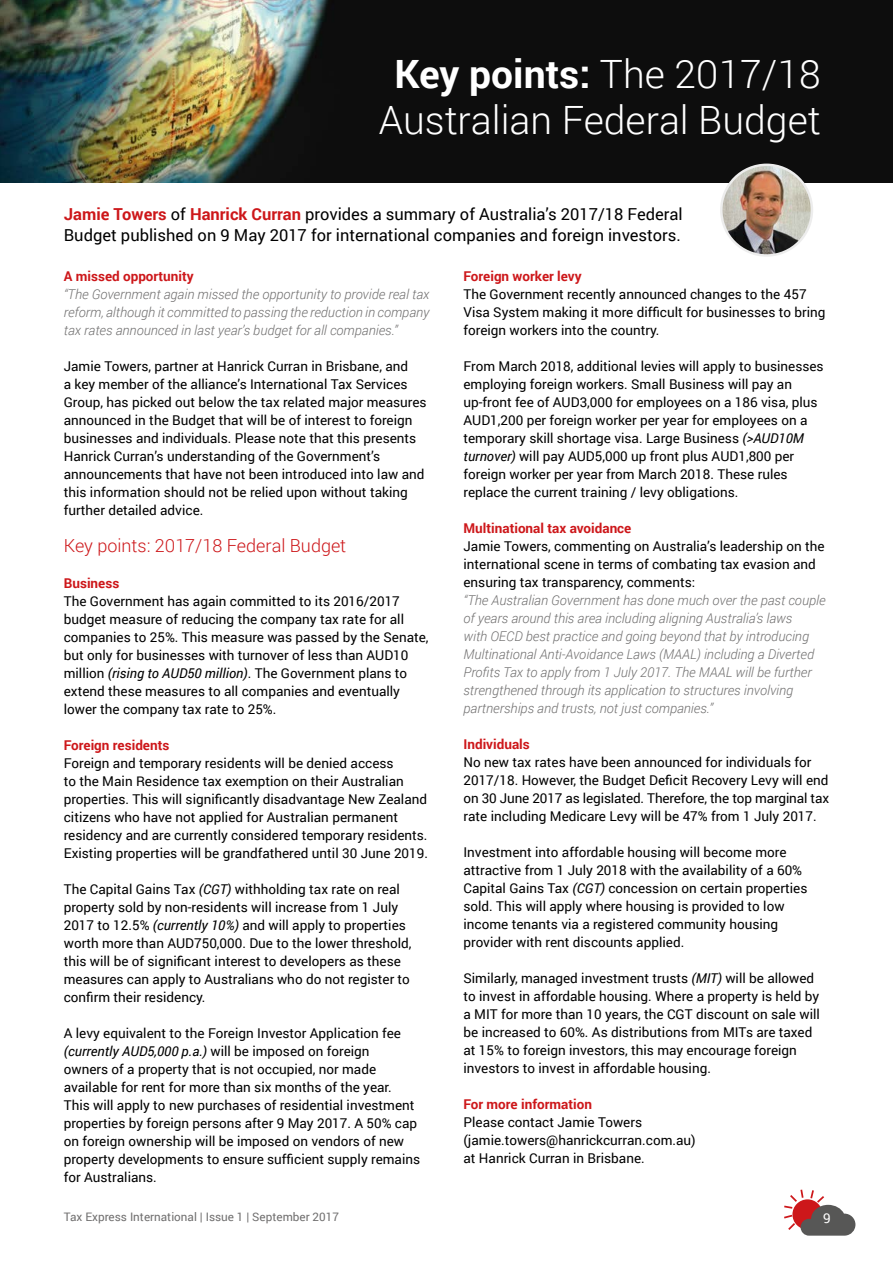
<style>
.page{position:relative;width:893px;height:1263px;background:#fff}
.page>*{position:absolute;margin:0;border:0;box-sizing:border-box;transform-origin:0 0}
.t1{font:300 39px/46.8px "Roboto";color:#fff;text-align:center}
.t2{font:300 18px "Roboto";color:#cd171a}
.t3{font:16.5px/21px "Roboto";color:#000}
.t4{font:13.5px/18px "Roboto";color:#000}
.t5{font:italic 300 13.5px/18px "Roboto";color:#706f6f;text-align:justify}
.t6{font:700 13.5px "Roboto";color:#cd171a}
.t7{font:13.5px "Roboto";color:#fff}
.t8{font:11.7px "Roboto";color:#706f6f}
.s1{font-weight:700}
.s2{font-weight:700;color:#cd171a}
.s3{font-style:italic}
</style>
<div class="page">
<img style="left:0;top:0;width:893px;height:183px">
<img style="left:721px;top:165px;width:91px;height:90px;border-radius:45px">
<div style="left:720px;top:164px;width:93px;height:93px;border:2px solid #ededed;border-radius:50%"></div>
<svg style="left:784px;top:1189px;width:71px;height:46px"></svg>
<h1 class="t1" style="left:379px;top:49px;width:443px"><span class="s1">Key points:</span> The 2017/18<br>Australian Federal Budget</h1>
<p class="t3" style="left:64px;top:203px;width:620px"><span class="s2">Jamie Towers</span> of <span class="s2">Hanrick Curran</span> provides a summary of Australia’s 2017/18 Federal<br>Budget published on 9 May 2017 for international companies and foreign investors.</p>
<p class="t6" style="left:64px;top:267px;width:131px">A missed opportunity</p>
<p class="t5" style="left:64px;top:285px;width:367px">“The Government again missed the opportunity to provide real tax reform, although it committed to passing the reduction in company tax rates announced in last year’s budget for all companies.”</p>
<p class="t4" style="left:64px;top:357px;width:364px">Jamie Towers, partner at Hanrick Curran in Brisbane, and<br>a key member of the alliance’s International Tax Services Group, has picked out below the tax related major measures announced in the Budget that will be of interest to foreign businesses and individuals. Please note that this presents Hanrick Curran’s understanding of the Government’s announcements that have not been introduced into law and this information should not be relied upon without taking further detailed advice.</p>
<h2 class="t2" style="left:64px;top:533px;width:284px">Key points: 2017/18 Federal Budget</h2>
<p class="t6" style="left:64px;top:573px;width:57px">Business</p>
<p class="t4" style="left:64px;top:591px;width:366px">The Government has again committed to its 2016/2017 budget measure of reducing the company tax rate for all companies to 25%. This measure was passed by the Senate, but only for businesses with turnover of less than AUD10 million <span class="s3">(rising to AUD50 million)</span>. The Government plans to extend these measures to all companies and eventually lower the company tax rate to 25%.</p>
<p class="t6" style="left:64px;top:735px;width:107px">Foreign residents</p>
<p class="t4" style="left:64px;top:753px;width:366px">Foreign and temporary residents will be denied access<br>to the Main Residence tax exemption on their Australian properties. This will significantly disadvantage New Zealand citizens who have not applied for Australian permanent residency and are currently considered temporary residents.<br>Existing properties will be grandfathered until 30 June 2019.</p>
<p class="t4" style="left:64px;top:879px;width:349px">The Capital Gains Tax <span class="s3">(CGT)</span> withholding tax rate on real property sold by non-residents will increase from 1 July 2017 to 12.5% <span class="s3">(currently 10%)</span> and will apply to properties worth more than AUD750,000. Due to the lower threshold, this will be of significant interest to developers as these measures can apply to Australians who do not register to confirm their residency.</p>
<p class="t4" style="left:64px;top:1023px;width:358px">A levy equivalent to the Foreign Investor Application fee <span class="s3">(currently AUD5,000 p.a.)</span> will be imposed on foreign<br>owners of a property that is not occupied, nor made available for rent for more than six months of the year.<br>This will apply to new purchases of residential investment properties by foreign persons after 9 May 2017. A 50% cap on foreign ownership will be imposed on vendors of new property developments to ensure sufficient supply remains for Australians.</p>
<p class="t6" style="left:463px;top:267px;width:120px">Foreign worker levy</p>
<p class="t4" style="left:463px;top:285px;width:364px">The Government recently announced changes to the 457<br>Visa System making it more difficult for businesses to bring foreign workers into the country.</p>
<p class="t4" style="left:463px;top:357px;width:362px">From March 2018, additional levies will apply to businesses employing foreign workers. Small Business will pay an up-front fee of AUD3,000 for employees on a 186 visa, plus AUD1,200 per foreign worker per year for employees on a temporary skill shortage visa. Large Business <span class="s3">(&gt;AUD10M turnover)</span> will pay AUD5,000 up front plus AUD1,800 per foreign worker per year from March 2018. These rules replace the current training / levy obligations.</p>
<p class="t6" style="left:463px;top:519px;width:169px">Multinational tax avoidance</p>
<p class="t4" style="left:463px;top:537px;width:363px">Jamie Towers, commenting on Australia’s leadership on the international scene in terms of combating tax evasion and ensuring tax transparency, comments:</p>
<p class="t5" style="left:463px;top:591px;width:364px;text-align:left">“The Australian Government has done much over the past couple of years around this area including aligning Australia’s laws<br>with OECD best practice and going beyond that by introducing Multinational Anti-Avoidance Laws (MAAL) including a Diverted Profits Tax to apply from 1 July 2017. The MAAL will be further strengthened through its application to structures involving partnerships and trusts, not just companies.”</p>
<p class="t6" style="left:463px;top:735px;width:68px">Individuals</p>
<p class="t4" style="left:463px;top:753px;width:367px">No new tax rates have been announced for individuals for 2017/18. However, the Budget Deficit Recovery Levy will end on 30 June 2017 as legislated. Therefore, the top marginal tax rate including Medicare Levy will be 47% from 1 July 2017.</p>
<p class="t4" style="left:463px;top:843px;width:345px">Investment into affordable housing will become more attractive from 1 July 2018 with the availability of a 60% Capital Gains Tax <span class="s3">(CGT)</span> concession on certain properties sold. This will apply where housing is provided to low income tenants via a registered community housing provider with rent discounts applied.</p>
<p class="t4" style="left:463px;top:969px;width:358px">Similarly, managed investment trusts <span class="s3">(MIT)</span> will be allowed to invest in affordable housing. Where a property is held by a MIT for more than 10 years, the CGT discount on sale will be increased to 60%. As distributions from MITs are taxed at 15% to foreign investors, this may encourage foreign investors to invest in affordable housing.</p>
<p class="t6" style="left:463px;top:1095px;width:130px">For more information</p>
<p class="t4" style="left:463px;top:1113px;width:234px">Please contact Jamie Towers (jamie.towers@hanrickcurran.com.au) at Hanrick Curran in Brisbane.</p>
<p class="t8" style="left:64px;top:1209px;width:277px">Tax Express International | Issue 1 | September 2017</p>
<p class="t7" style="left:823px;top:1209px;width:9px">9</p>
</div>
